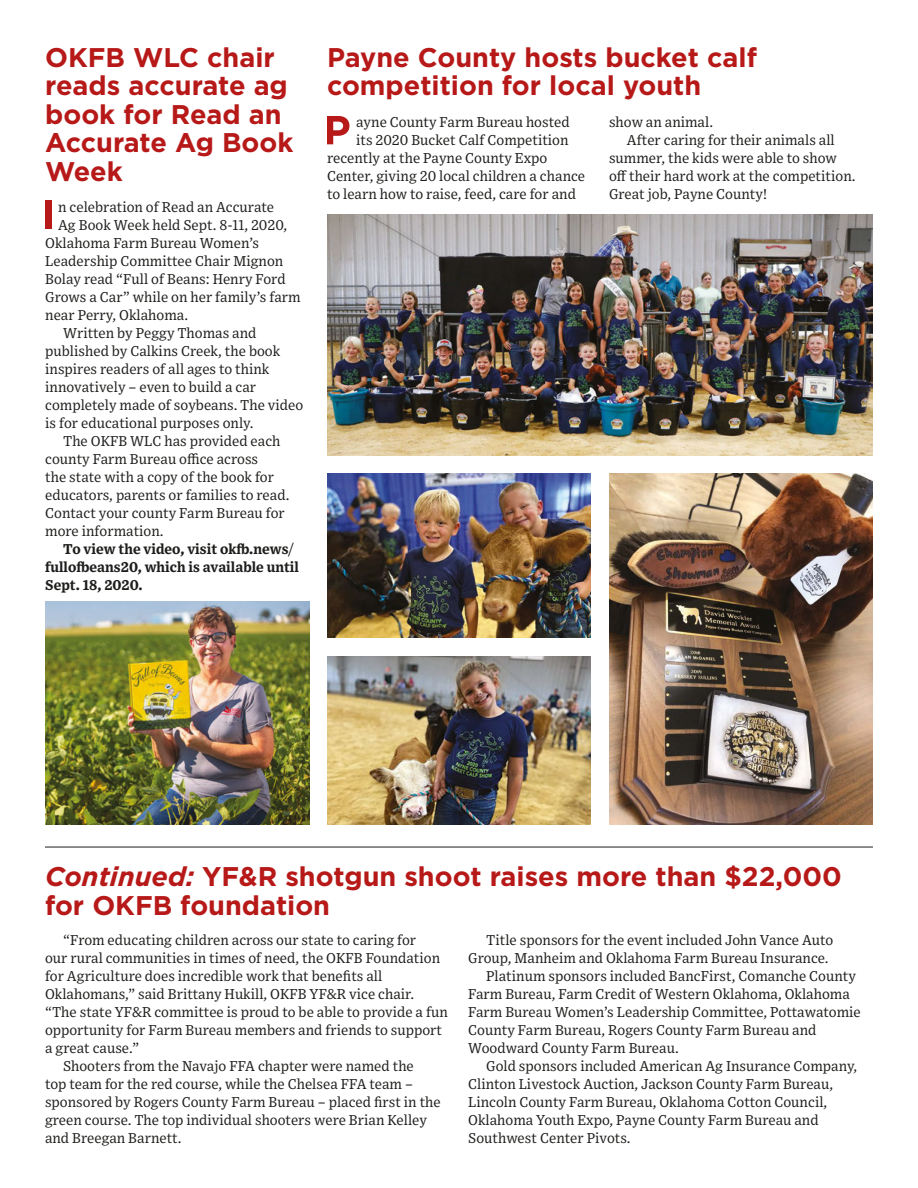
<style>
.page{position:relative;width:918px;height:1188px;background:#fff}
.page>*{position:absolute;margin:0;border:0;box-sizing:border-box;transform-origin:0 0}
.t1{font:700 27px/28.5px "Gotham";color:#b61918}
.t2{font:14.25px "Exchange";color:#1d1d1b}
.t3{font:700 14.25px/18px "Exchange";color:#1d1d1b}
.s1{font-style:italic}
</style>
<div class="page">
<div style="left:45px;top:201px;width:6px;height:28px;background:#b61918"></div>
<img style="left:45px;top:601px;width:264px;height:224px">
<hr style="left:45px;top:847px;width:828px;height:1px;background:#1d1d1b">
<svg style="left:327px;top:116px;width:22px;height:28px"></svg>
<img style="left:327px;top:215px;width:546px;height:240px">
<img style="left:327px;top:474px;width:264px;height:164px">
<img style="left:609px;top:474px;width:264px;height:351px">
<img style="left:327px;top:656px;width:264px;height:169px">
<h1 class="t1" style="left:45px;top:43px;width:250px">OKFB WLC chair reads accurate ag book for Read an<br>Accurate Ag Book<br>Week</h1>
<p class="t2" style="left:58px;top:196px;width:217px">n celebration of Read an Accurate</p>
<p class="t2" style="left:58px;top:214px;width:231px">Ag Book Week held Sept. 8-11, 2020,</p>
<p class="t2" style="left:45px;top:232px;width:215px">Oklahoma Farm Bureau Women’s</p>
<p class="t2" style="left:45px;top:250px;width:240px">Leadership Committee Chair Mignon</p>
<p class="t2" style="left:45px;top:268px;width:242px">Bolay read “Full of Beans: Henry Ford</p>
<p class="t2" style="left:45px;top:286px;width:257px">Grows a Car” while on her family’s farm</p>
<p class="t2" style="left:45px;top:304px;width:144px">near Perry, Oklahoma.</p>
<p class="t2" style="left:63px;top:322px;width:195px">Written by Peggy Thomas and</p>
<p class="t2" style="left:45px;top:340px;width:237px">published by Calkins Creek, the book</p>
<p class="t2" style="left:45px;top:358px;width:226px">inspires readers of all ages to think</p>
<p class="t2" style="left:45px;top:376px;width:212px">innovatively – even to build a car</p>
<p class="t2" style="left:45px;top:394px;width:259px">completely made of soybeans. The video</p>
<p class="t2" style="left:45px;top:412px;width:210px">is for educational purposes only.</p>
<p class="t2" style="left:63px;top:430px;width:219px">The OKFB WLC has provided each</p>
<p class="t2" style="left:45px;top:448px;width:215px">county Farm Bureau office across</p>
<p class="t2" style="left:45px;top:466px;width:230px">the state with a copy of the book for</p>
<p class="t2" style="left:45px;top:484px;width:246px">educators, parents or families to read.</p>
<p class="t2" style="left:45px;top:502px;width:241px">Contact your county Farm Bureau for</p>
<p class="t2" style="left:45px;top:520px;width:120px">more information.</p>
<p class="t3" style="left:45px;top:539px;width:255px;text-indent:18px">To view the video, visit okfb.news/ fullofbeans20, which is available until<br>Sept. 18, 2020.</p>
<h1 class="t1" style="left:327px;top:43px;width:431px">Payne County hosts bucket calf competition for local youth</h1>
<p class="t2" style="left:356px;top:112px;width:215px">ayne County Farm Bureau hosted</p>
<p class="t2" style="left:356px;top:130px;width:214px">its 2020 Bucket Calf Competition</p>
<p class="t2" style="left:327px;top:148px;width:222px">recently at the Payne County Expo</p>
<p class="t2" style="left:327px;top:166px;width:260px">Center, giving 20 local children a chance</p>
<p class="t2" style="left:327px;top:184px;width:250px">to learn how to raise, feed, care for and</p>
<p class="t2" style="left:609px;top:112px;width:106px">show an animal.</p>
<p class="t2" style="left:627px;top:130px;width:209px">After caring for their animals all</p>
<p class="t2" style="left:609px;top:148px;width:230px">summer, the kids were able to show</p>
<p class="t2" style="left:609px;top:166px;width:248px">off their hard work at the competition.</p>
<p class="t2" style="left:609px;top:184px;width:160px">Great job, Payne County!</p>
<h1 class="t1" style="left:45px;top:862px;width:798px"><span class="s1">Continued:</span> YF&amp;R shotgun shoot raises more than $22,000 for OKFB foundation</h1>
<p class="t2" style="left:63px;top:929px;width:355px">“From educating children across our state to caring for</p>
<p class="t2" style="left:45px;top:947px;width:397px">our rural communities in times of need, the OKFB Foundation</p>
<p class="t2" style="left:45px;top:965px;width:339px">for Agriculture does incredible work that benefits all</p>
<p class="t2" style="left:45px;top:983px;width:371px">Oklahomans,” said Brittany Hukill, OKFB YF&amp;R vice chair.</p>
<p class="t2" style="left:45px;top:1001px;width:404px">“The state YF&amp;R committee is proud to be able to provide a fun</p>
<p class="t2" style="left:45px;top:1019px;width:399px">opportunity for Farm Bureau members and friends to support</p>
<p class="t2" style="left:45px;top:1037px;width:96px">a great cause.”</p>
<p class="t2" style="left:63px;top:1055px;width:352px">Shooters from the Navajo FFA chapter were named the</p>
<p class="t2" style="left:45px;top:1073px;width:370px">top team for the red course, while the Chelsea FFA team –</p>
<p class="t2" style="left:45px;top:1091px;width:397px">sponsored by Rogers County Farm Bureau – placed first in the</p>
<p class="t2" style="left:45px;top:1109px;width:384px">green course. The top individual shooters were Brian Kelley</p>
<p class="t2" style="left:45px;top:1127px;width:138px">and Breegan Barnett.</p>
<p class="t2" style="left:486px;top:929px;width:349px">Title sponsors for the event included John Vance Auto</p>
<p class="t2" style="left:468px;top:947px;width:362px">Group, Manheim and Oklahoma Farm Bureau Insurance.</p>
<p class="t2" style="left:486px;top:965px;width:371px">Platinum sponsors included BancFirst, Comanche County</p>
<p class="t2" style="left:468px;top:983px;width:383px">Farm Bureau, Farm Credit of Western Oklahoma, Oklahoma</p>
<p class="t2" style="left:468px;top:1001px;width:394px">Farm Bureau Women’s Leadership Committee, Pottawatomie</p>
<p class="t2" style="left:468px;top:1019px;width:350px">County Farm Bureau, Rogers County Farm Bureau and</p>
<p class="t2" style="left:468px;top:1037px;width:212px">Woodward County Farm Bureau.</p>
<p class="t2" style="left:486px;top:1055px;width:373px">Gold sponsors included American Ag Insurance Company,</p>
<p class="t2" style="left:468px;top:1073px;width:366px">Clinton Livestock Auction, Jackson County Farm Bureau,</p>
<p class="t2" style="left:468px;top:1091px;width:361px">Lincoln County Farm Bureau, Oklahoma Cotton Council,</p>
<p class="t2" style="left:468px;top:1109px;width:352px">Oklahoma Youth Expo, Payne County Farm Bureau and</p>
<p class="t2" style="left:468px;top:1127px;width:164px">Southwest Center Pivots.</p>
</div>
